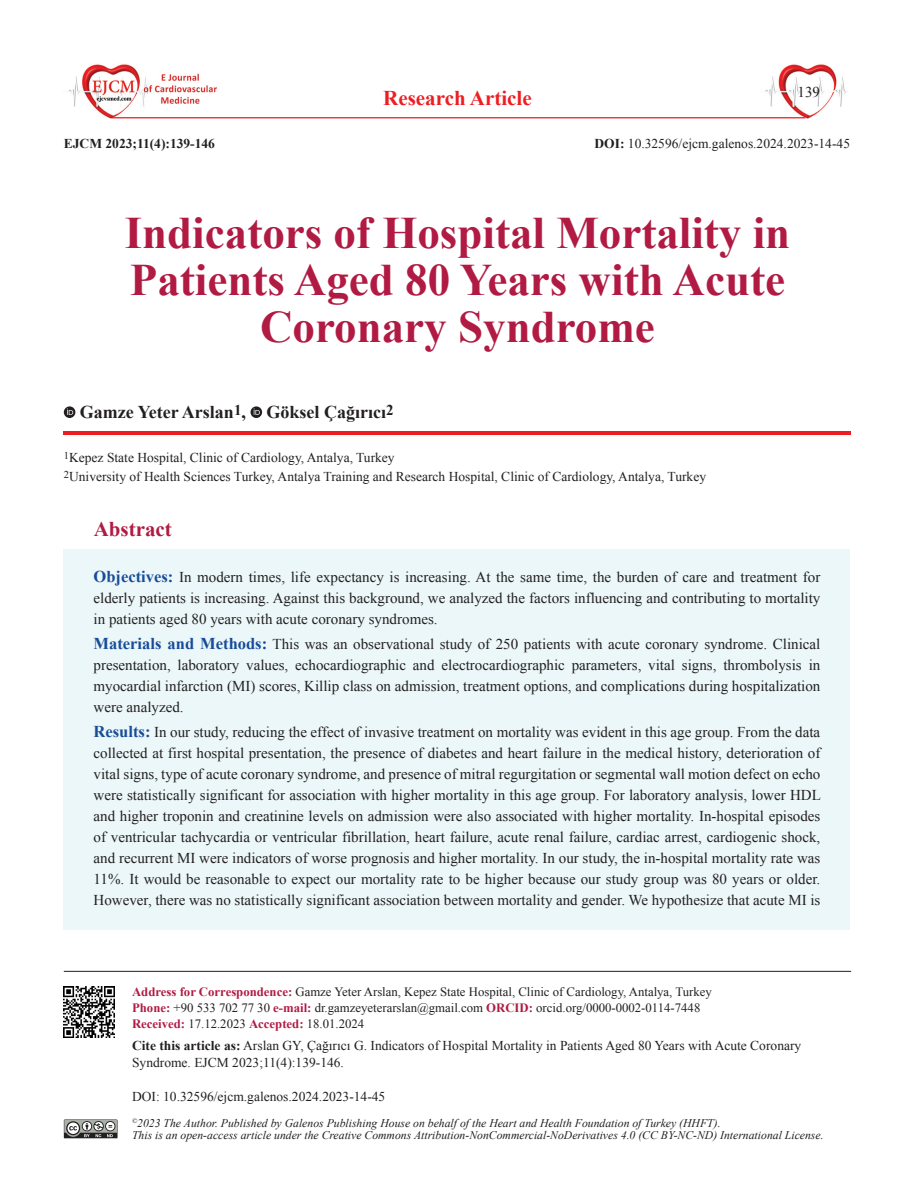
<style>
.page{position:relative;width:915px;height:1191px;background:#fff}
.page>*{position:absolute;margin:0;border:0;box-sizing:border-box;transform-origin:0 0}
.BASLIK{font:700 45px/46.5px "Times New Roman";color:#b11b43;text-align:center}
.KONU{font:700 21px "Times New Roman";color:#ee1d23}
.ABSTRACT_BASLIK{font:700 21px "Times New Roman";color:#b11b43}
.YAZARLAR{font:700 18px "Times New Roman";color:#231f20}
.OZET{font:15px/21px "Times New Roman";color:#231f20;text-align:justify}
.KURUM{font:13.5px "Times New Roman";color:#231f20}
.CITE_AS{font:13.5px/16.5px "Times New Roman";color:#231f20}
.YAZİSMA{font:13.5px "Times New Roman";color:#231f20}
.DOİ{font:13.5px "Times New Roman";color:#231f20}
.SAYFA_NO{font:700 13.5px "Times New Roman";color:#231f20}
.YAZİSMA-2{font:12.75px "Times New Roman";color:#231f20}
.t1{font:italic 11.7px/12px "Times New Roman";color:#231f20}
.s1{font-weight:700}
.s2{font-weight:700;font-size:16.5px;color:#184c99}
.s3{font-weight:700;color:#b11b43}
</style>
<div class="page">
<img style="left:759px;top:64px;width:89px;height:55px">
<img style="left:68px;top:64px;width:150px;height:55px">
<hr style="left:112px;top:117px;width:693px;height:1px;background:#ee1d23">
<hr style="left:64px;top:971px;width:786px;height:1px;background:#231f20">
<svg style="left:64px;top:1119px;width:53px;height:19px"></svg>
<img style="left:64px;top:987px;width:51px;height:51px">
<hr style="left:64px;top:431px;width:786px;height:3px;background:#ee1d23">
<div style="left:64px;top:549px;width:785px;height:380px;background:#ebf7f9"></div>
<div style="left:64px;top:406px;width:11px;height:12px;background:#231f20;border-radius:50%"></div>
<svg style="left:67px;top:408px;width:6px;height:7px"></svg>
<svg style="left:250px;top:406px;width:12px;height:12px"></svg>
<svg style="left:253px;top:408px;width:7px;height:7px"></svg>
<p class="SAYFA_NO" style="left:64px;top:134px;width:153px">EJCM 2023;11(4):139-146</p>
<p class="KONU" style="left:383px;top:84px;width:150px">Research Article</p>
<p class="OZET" style="left:797px;top:81px;width:24px">139</p>
<p class="DOİ" style="left:594px;top:135px;width:257px"><span class="s1">DOI:</span> 10.32596/ejcm.galenos.2024.2023-14-45</p>
<p class="BASLIK" style="left:125px;top:209px;width:667px">Indicators of Hospital Mortality in<br>Patients Aged 80 Years with Acute<br>Coronary Syndrome</p>
<p class="YAZARLAR" style="left:80px;top:399px;width:315px">Gamze Yeter Arslan<sup>1</sup>, Göksel Çağırıcı<sup>2</sup></p>
<p class="KURUM" style="left:64px;top:448px;width:332px"><sup>1</sup>Kepez State Hospital, Clinic of Cardiology, Antalya, Turkey</p>
<p class="KURUM" style="left:64px;top:467px;width:643px"><sup>2</sup>University of Health Sciences Turkey, Antalya Training and Research Hospital, Clinic of Cardiology, Antalya, Turkey</p>
<p class="ABSTRACT_BASLIK" style="left:94px;top:515px;width:80px">Abstract</p>
<p class="OZET" style="left:94px;top:566px;width:728px"><span class="s2">Objectives:</span> In modern times, life expectancy is increasing. At the same time, the burden of care and treatment for elderly patients is increasing. Against this background, we analyzed the factors influencing and contributing to mortality in patients aged 80 years with acute coronary syndromes.</p>
<p class="OZET" style="left:94px;top:633px;width:728px"><span class="s2">Materials and Methods:</span> This was an observational study of 250 patients with acute coronary syndrome. Clinical presentation, laboratory values, echocardiographic and electrocardiographic parameters, vital signs, thrombolysis in myocardial infarction (MI) scores, Killip class on admission, treatment options, and complications during hospitalization were analyzed.</p>
<p class="OZET" style="left:94px;top:721px;width:728px"><span class="s2">Results:</span> In our study, reducing the effect of invasive treatment on mortality was evident in this age group. From the data collected at first hospital presentation, the presence of diabetes and heart failure in the medical history, deterioration of vital signs, type of acute coronary syndrome, and presence of mitral regurgitation or segmental wall motion defect on echo were statistically significant for association with higher mortality in this age group. For laboratory analysis, lower HDL and higher troponin and creatinine levels on admission were also associated with higher mortality. In-hospital episodes of ventricular tachycardia or ventricular fibrillation, heart failure, acute renal failure, cardiac arrest, cardiogenic shock, and recurrent MI were indicators of worse prognosis and higher mortality. In our study, the in-hospital mortality rate was 11%. It would be reasonable to expect our mortality rate to be higher because our study group was 80 years or older.<br>However, there was no statistically significant association between mortality and gender. We hypothesize that acute MI is</p>
<p class="YAZİSMA-2" style="left:132px;top:983px;width:581px"><span class="s3">Address for Correspondence:</span> Gamze Yeter Arslan, Kepez State Hospital, Clinic of Cardiology, Antalya, Turkey</p>
<p class="YAZİSMA-2" style="left:132px;top:998px;width:569px"><span class="s3">Phone:</span> +90 533 702 77 30 <span class="s3">e-mail:</span> dr.gamzeyeterarslan@gmail.com <span class="s3">ORCID:</span> orcid.org/0000-0002-0114-7448</p>
<p class="YAZİSMA-2" style="left:132px;top:1014px;width:233px"><span class="s3">Received:</span> 17.12.2023 <span class="s3">Accepted:</span> 18.01.2024</p>
<p class="CITE_AS" style="left:132px;top:1037px;width:670px"><span class="s1">Cite this article as:</span> Arslan GY, Çağırıcı G. Indicators of Hospital Mortality in Patients Aged 80 Years with Acute Coronary<br>Syndrome. EJCM 2023;11(4):139-146.</p>
<p class="YAZİSMA" style="left:132px;top:1087px;width:255px">DOI: 10.32596/ejcm.galenos.2024.2023-14-45</p>
<p class="t1" style="left:132px;top:1116px;width:692px"><sup>©</sup>2023 The Author. Published by Galenos Publishing House on behalf of the Heart and Health Foundation of Turkey (HHFT).<br>This is an open-access article under the Creative Commons Attribution-NonCommercial-NoDerivatives 4.0 (CC BY-NC-ND) International License.</p>
</div>
